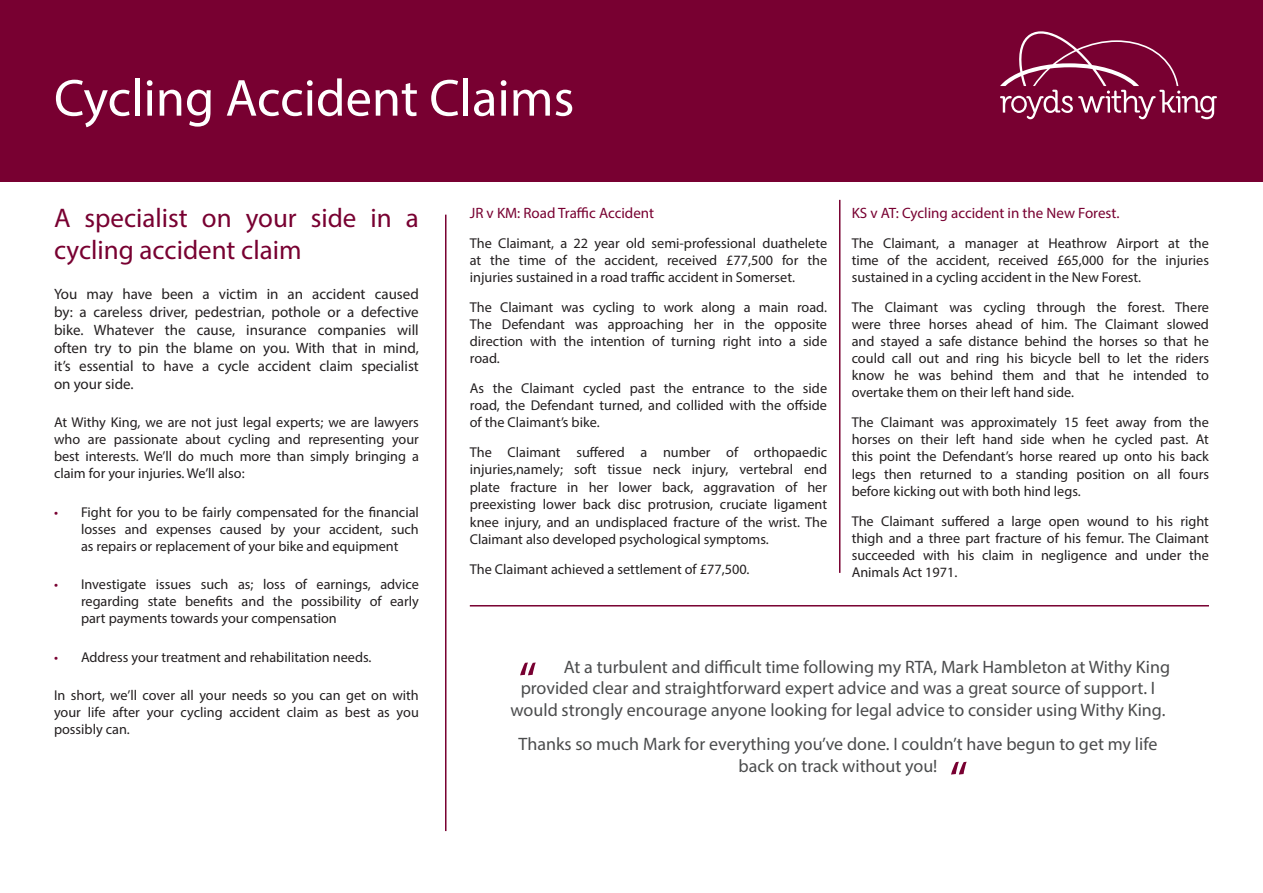
<style>
.page{position:relative;width:1263px;height:893px;background:#fff}
.page>*{position:absolute;margin:0;border:0;box-sizing:border-box;transform-origin:0 0}
.t1{font:52.5px "Myriad Pro";color:#fff}
.wk_red__black_text{font:52.5px "Myriad Pro";color:#780031}
.wk_red__black_text-2{font:27px/32.4px "Myriad Pro";color:#780031}
.wk_red__black_text-3{font:18px/21.6px "Myriad Pro";color:#4b4c4d;text-align:center}
.wk_red__black_text-4{font:15px/18px "Myriad Pro";color:#231f20;text-align:justify}
.wk_red__black_text-5{font:15px "Myriad Pro";color:#780031}
.wk_red__black_text-6{font:14.25px/17.1px "Myriad Pro";color:#231f20;text-align:justify}
.s1{color:#780031}
</style>
<div class="page">
<div style="left:0;top:0;width:1263px;height:181px;background:#780031"></div>
<hr style="left:470px;top:605px;width:739px;height:1px;background:#780031">
<svg style="left:1000px;top:31px;width:217px;height:88px"></svg>
<hr style="left:445px;top:215px;width:1px;height:616px;background:#780031">
<hr style="left:839px;top:200px;width:1px;height:373px;background:#780031">
<p class="t1" style="left:54px;top:66px;width:522px">Cycling Accident Claims</p>
<p class="wk_red__black_text-2" style="left:54px;top:201px;width:366px">A specialist on your side in a cycling accident claim</p>
<p class="wk_red__black_text-4" style="left:54px;top:284px;width:366px">You may have been a victim in an accident caused by: a careless driver, pedestrian, pothole or a defective bike. Whatever the cause, insurance companies will often try to pin the blame on you. With that in mind, it’s essential to have a cycle accident claim specialist on your side.</p>
<p class="wk_red__black_text-6" style="left:54px;top:413px;width:366px">At Withy King, we are not just legal experts; we are lawyers who are passionate about cycling and representing your best interests. We’ll do much more than simply bringing a claim for your injuries. We’ll also:</p>
<p class="wk_red__black_text-6" style="left:81px;top:503px;width:339px;text-indent:-27px"><span class="s1">•</span> Fight for you to be fairly compensated for the financial losses and expenses caused by your accident, such as repairs or replacement of your bike and equipment</p>
<p class="wk_red__black_text-6" style="left:81px;top:576px;width:339px;text-indent:-27px"><span class="s1">•</span> Investigate issues such as; loss of earnings, advice regarding state benefits and the possibility of early part payments towards your compensation</p>
<p class="wk_red__black_text-6" style="left:54px;top:648px;width:319px"><span class="s1">•</span> Address your treatment and rehabilitation needs.</p>
<p class="wk_red__black_text-6" style="left:54px;top:687px;width:366px">In short, we’ll cover all your needs so you can get on with your life after your cycling accident claim as best as you possibly can.</p>
<p class="wk_red__black_text-5" style="left:470px;top:204px;width:186px">JR v KM: Road Traffic Accident</p>
<p class="wk_red__black_text-6" style="left:470px;top:234px;width:359px">The Claimant, a 22 year old semi-professional duathelete at the time of the accident, received £77,500 for the injuries sustained in a road traffic accident in Somerset.</p>
<p class="wk_red__black_text-6" style="left:470px;top:298px;width:359px">The Claimant was cycling to work along a main road.<br>The Defendant was approaching her in the opposite direction with the intention of turning right into a side road.</p>
<p class="wk_red__black_text-6" style="left:470px;top:379px;width:359px">As the Claimant cycled past the entrance to the side road, the Defendant turned, and collided with the offside of the Claimant’s bike.</p>
<p class="wk_red__black_text-6" style="left:470px;top:443px;width:359px">The Claimant suffered a number of orthopaedic injuries,namely; soft tissue neck injury, vertebral end plate fracture in her lower back, aggravation of her preexisting lower back disc protrusion, cruciate ligament knee injury, and an undisplaced fracture of the wrist. The Claimant also developed psychological symptoms.</p>
<p class="wk_red__black_text-6" style="left:470px;top:561px;width:281px">The Claimant achieved a settlement of £77,500.</p>
<p class="wk_red__black_text-5" style="left:852px;top:204px;width:269px">KS v AT: Cycling accident in the New Forest.</p>
<p class="wk_red__black_text-6" style="left:852px;top:234px;width:359px">The Claimant, a manager at Heathrow Airport at the time of the accident, received £65,000 for the injuries sustained in a cycling accident in the New Forest.</p>
<p class="wk_red__black_text-6" style="left:852px;top:298px;width:359px">The Claimant was cycling through the forest. There were three horses ahead of him. The Claimant slowed and stayed a safe distance behind the horses so that he could call out and ring his bicycle bell to let the riders know he was behind them and that he intended to overtake them on their left hand side.</p>
<p class="wk_red__black_text-6" style="left:852px;top:414px;width:359px">The Claimant was approximately 15 feet away from the horses on their left hand side when he cycled past. At this point the Defendant’s horse reared up onto his back legs then returned to a standing position on all fours before kicking out with both hind legs.</p>
<p class="wk_red__black_text-6" style="left:852px;top:512px;width:359px">The Claimant suffered a large open wound to his right thigh and a three part fracture of his femur. The Claimant succeeded with his claim in negligence and under the Animals Act 1971.</p>
<p class="wk_red__black_text-3" style="left:564px;top:655px;width:608px">At a turbulent and difficult time following my RTA, Mark Hambleton at Withy King</p>
<p class="wk_red__black_text-3" style="left:521px;top:677px;width:636px">provided clear and straightforward expert advice and was a great source of support. I</p>
<p class="wk_red__black_text-3" style="left:510px;top:699px;width:656px">would strongly encourage anyone looking for legal advice to consider using Withy King.</p>
<p class="wk_red__black_text-3" style="left:519px;top:733px;width:640px">Thanks so much Mark for everything you’ve done. I couldn’t have begun to get my life back on track without you!</p>
<p class="wk_red__black_text" style="left:518px;top:648px;width:20px">“</p>
<p class="wk_red__black_text" style="left:949px;top:748px;width:20px">“</p>
</div>
